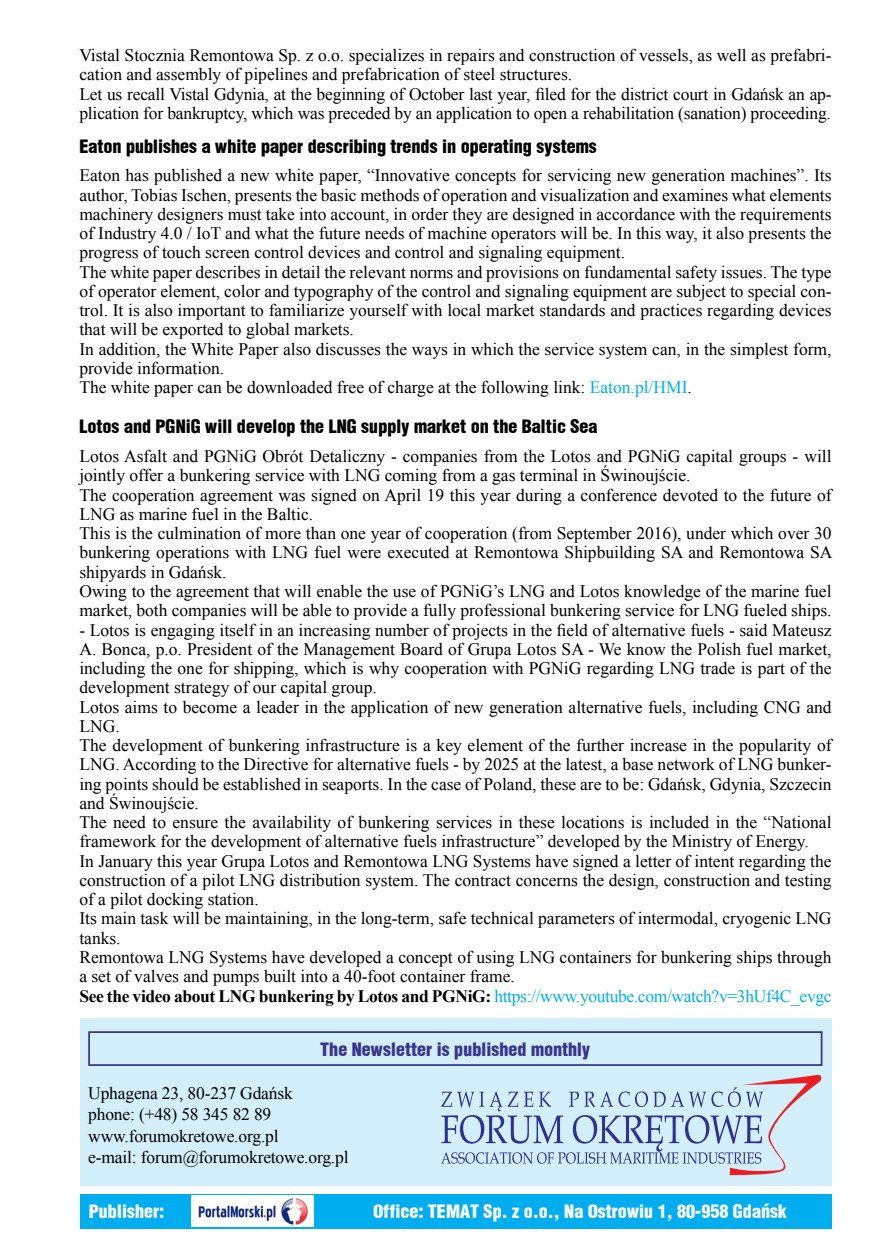
<style>
.page{position:relative;width:893px;height:1241px;background:#fff}
.page>*{position:absolute;margin:0;border:0;box-sizing:border-box;transform-origin:0 0}
.t1{font:18.38px "Switz Cond Blackpl";color:#000}
.t2{font:18.38px "Switz Cond Blackpl";color:#fff}
.t3{font:18.38px "Switz Cond Blackpl";color:#383590}
.t4{font:17.5px/19.2px "Times New Roman";color:#000}
.s1{color:#00aeef}
.s2{font-weight:700}
</style>
<div class="page">
<div style="left:80px;top:1018px;width:751px;height:167px;background:#d4effc"></div>
<div style="left:88px;top:1031px;width:734px;height:34px;border:2px solid #383590"></div>
<svg style="left:441px;top:1074px;width:381px;height:100px"></svg>
<div style="left:80px;top:1193px;width:752px;height:35px;background:#00aeef"></div>
<img style="left:191px;top:1195px;width:123px;height:31px">
<p class="t4" style="left:79px;top:45px;width:754px">Vistal Stocznia Remontowa Sp. z o.o. specializes in repairs and construction of vessels, as well as prefabri&shy;cation and assembly of pipelines and prefabrication of steel structures.<br>Let us recall Vistal Gdynia, at the beginning of October last year, filed for the district court in Gdańsk an ap&shy;plication for bankruptcy, which was preceded by an application to open a rehabilitation (sanation) proceeding.</p>
<p class="t1" style="left:79px;top:133px;width:519px">Eaton publishes a white paper describing trends in operating systems</p>
<p class="t4" style="left:79px;top:165px;width:754px">Eaton has published a new white paper, “Innovative concepts for servicing new generation machines”. Its author, Tobias Ischen, presents the basic methods of operation and visualization and examines what elements machinery designers must take into account, in order they are designed in accordance with the requirements of Industry 4.0 / IoT and what the future needs of machine operators will be. In this way, it also presents the progress of touch screen control devices and control and signaling equipment.<br>The white paper describes in detail the relevant norms and provisions on fundamental safety issues. The type of operator element, color and typography of the control and signaling equipment are subject to special con&shy;trol. It is also important to familiarize yourself with local market standards and practices regarding devices that will be exported to global markets.<br>In addition, the White Paper also discusses the ways in which the service system can, in the simplest form, provide information.<br>The white paper can be downloaded free of charge at the following link: <span class="s1">Eaton.pl/HMI</span>.</p>
<p class="t1" style="left:79px;top:414px;width:520px">Lotos and PGNiG will develop the LNG supply market on the Baltic Sea</p>
<p class="t4" style="left:79px;top:446px;width:755px">Lotos Asfalt and PGNiG Obrót Detaliczny - companies from the Lotos and PGNiG capital groups - will jointly offer a bunkering service with LNG coming from a gas terminal in Świnoujście.<br>The cooperation agreement was signed on April 19 this year during a conference devoted to the future of LNG as marine fuel in the Baltic.<br>This is the culmination of more than one year of cooperation (from September 2016), under which over 30 bunkering operations with LNG fuel were executed at Remontowa Shipbuilding SA and Remontowa SA shipyards in Gdańsk.<br>Owing to the agreement that will enable the use of PGNiG’s LNG and Lotos knowledge of the marine fuel market, both companies will be able to provide a fully professional bunkering service for LNG fueled ships.</p>
<p class="t4" style="left:79px;top:619px;width:754px">- Lotos is engaging itself in an increasing number of projects in the field of alternative fuels - said Mateusz A. Bonca, p.o. President of the Management Board of Grupa Lotos SA - We know the Polish fuel market, including the one for shipping, which is why cooperation with PGNiG regarding LNG trade is part of the development strategy of our capital group.<br>Lotos aims to become a leader in the application of new generation alternative fuels, including CNG and LNG.<br>The development of bunkering infrastructure is a key element of the further increase in the popularity of LNG. According to the Directive for alternative fuels - by 2025 at the latest, a base network of LNG bunker&shy;ing points should be established in seaports. In the case of Poland, these are to be: Gdańsk, Gdynia, Szczecin and Świnoujście.<br>The need to ensure the availability of bunkering services in these locations is included in the “National framework for the development of alternative fuels infrastructure” developed by the Ministry of Energy.<br>In January this year Grupa Lotos and Remontowa LNG Systems have signed a letter of intent regarding the construction of a pilot LNG distribution system. The contract concerns the design, construction and testing of a pilot docking station.<br>Its main task will be maintaining, in the long-term, safe technical parameters of intermodal, cryogenic LNG tanks.<br>Remontowa LNG Systems have developed a concept of using LNG containers for bunkering ships through a set of valves and pumps built into a 40-foot container frame.<br><span class="s2">See the video about LNG bunkering by Lotos and PGNiG:</span> <span class="s1">https://www.youtube.com/watch?v=3hUf4C_evgc</span></p>
<p class="t3" style="left:320px;top:1036px;width:272px">The Newsletter is published monthly</p>
<p class="t4" style="left:88px;top:1082px;width:262px;line-height:21.3px">Uphagena 23, 80-237 Gdańsk<br>phone: (+48) 58 345 82 89 www.forumokretowe.org.pl<br>e-mail: forum@forumokretowe.org.pl</p>
<p class="t2" style="left:89px;top:1198px;width:77px">Publisher:</p>
<p class="t2" style="left:373px;top:1198px;width:415px">Office: TEMAT Sp. z o.o., Na Ostrowiu 1, 80-958 Gdańsk</p>
</div>
